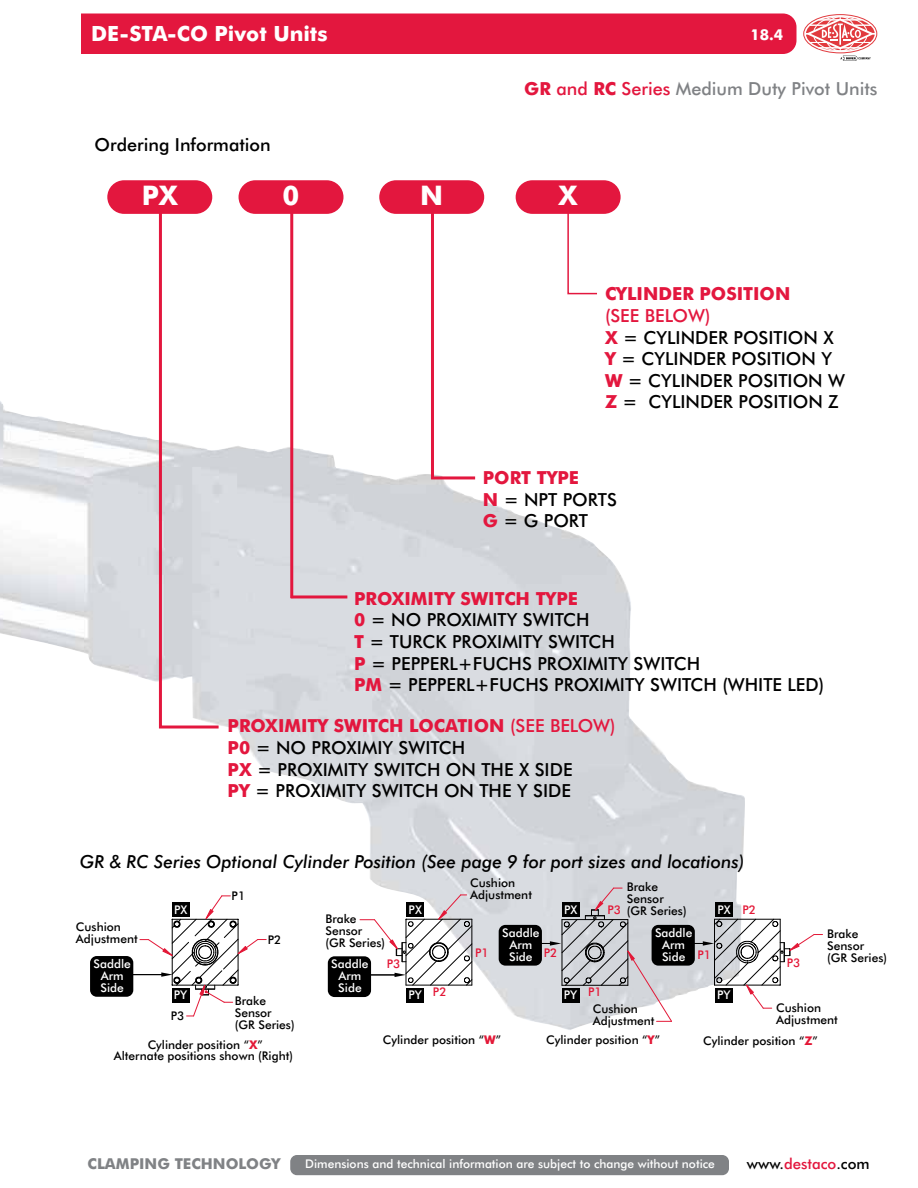
<style>
.page{position:relative;width:918px;height:1188px;background:#fff}
.page>*{position:absolute;margin:0;border:0;box-sizing:border-box;transform-origin:0 0}
.t1{font:700 27px "Futura BT";color:#fff}
.t2{font:700 21px "Futura BT";color:#fff}
.t3{font:500 18px/21.6px "Futura BT";color:#000}
.t4{font:italic 500 18px "Futura BT";color:#000}
.t5{font:500 18px "Futura BT";color:#808285}
.t6{font:700 18px "Futura BT";color:#e3173e}
.t7{font:700 15px "Futura BT";color:#808285}
.t8{font:500 15px "Futura BT";color:#000}
.t9{font:700 15px "Futura BT";color:#fff}
.t10{font:500 12px/12px "Futura BT";color:#000}
.t11{font:500 12px/12px "Futura BT";color:#fff;text-align:center}
.t12{font:500 12px "Futura BT";color:#e31837}
.s1{font-weight:700;color:#e3173e}
.s2{color:#e3173e}
.s3{font-weight:700;color:#e31837}
</style>
<div class="page">
<div style="left:14px;top:14px;width:782px;height:40px;background:#e3173e;border-radius:14px"></div>
<div style="left:10px;top:11px;width:71px;height:47px;background:#fff"></div>
<svg style="left:804px;top:15px;width:73px;height:38px"></svg>
<div style="left:803px;top:14px;width:74px;height:39px;border:1px solid #e13a3e;border-radius:50%"></div>
<div style="left:813px;top:16px;width:55px;height:35px;border:1px solid #fff;border-radius:50%"></div>
<svg style="left:805px;top:18px;width:70px;height:31px"></svg>
<svg style="left:841px;top:56px;width:30px;height:5px"></svg>
<div style="left:290px;top:1155px;width:439px;height:20px;background:#808285;border-radius:7px"></div>
<img style="left:0;top:395px;width:745px;height:635px">
<div style="left:239px;top:180px;width:105px;height:34px;background:#e3173e;border-radius:17px"></div>
<div style="left:107px;top:180px;width:105px;height:34px;background:#e3173e;border-radius:17px"></div>
<svg style="left:157px;top:207px;width:65px;height:523px"></svg>
<hr style="left:290px;top:210px;width:3px;height:388px;background:#e3173e">
<div style="left:516px;top:180px;width:105px;height:34px;background:#e3173e;border-radius:17px"></div>
<div style="left:379px;top:180px;width:105px;height:34px;background:#e3173e;border-radius:17px"></div>
<hr style="left:431px;top:210px;width:3px;height:269px;background:#e3173e">
<hr style="left:291px;top:595px;width:56px;height:3px;background:#e3173e">
<hr style="left:431px;top:476px;width:44px;height:3px;background:#e3173e">
<svg style="left:567px;top:213px;width:32px;height:82px"></svg>
<div style="left:406px;top:988px;width:18px;height:15px;background:#000"></div>
<div style="left:715px;top:902px;width:18px;height:15px;background:#000"></div>
<div style="left:90px;top:956px;width:43px;height:41px;background:#000;border-radius:7px"></div>
<hr style="left:127px;top:974px;width:39px;height:1px;background:#000">
<svg style="left:140px;top:895px;width:126px;height:122px"></svg>
<div style="left:328px;top:956px;width:43px;height:41px;background:#000;border-radius:7px"></div>
<svg style="left:360px;top:894px;width:113px;height:92px"></svg>
<div style="left:652px;top:925px;width:43px;height:41px;background:#000;border-radius:7px"></div>
<svg style="left:689px;top:918px;width:134px;height:91px"></svg>
<div style="left:499px;top:925px;width:43px;height:41px;background:#000;border-radius:7px"></div>
<svg style="left:536px;top:887px;width:137px;height:135px;background:#b9babe"></svg>
<p class="t2" style="left:91px;top:25px;width:238px">DE-STA-CO Pivot Units</p>
<p class="t3" style="left:94px;top:135px;width:178px">Ordering Information</p>
<p class="t9" style="left:750px;top:29px;width:34px">18. 4</p>
<p class="t5" style="left:524px;top:81px;width:355px"><span class="s1">GR</span> <span class="s2">and</span> <span class="s1">RC</span> <span class="s2">Series</span> Medium Duty Pivot Units</p>
<h1 class="t1" style="left:142px;top:185px;width:38px">PX</h1>
<h1 class="t1" style="left:283px;top:185px;width:18px">0</h1>
<h1 class="t1" style="left:420px;top:185px;width:25px">N</h1>
<h1 class="t1" style="left:559px;top:185px;width:21px">X</h1>
<p class="t6" style="left:605px;top:287px;width:187px">CYLINDER POSITION</p>
<p class="t3" style="left:605px;top:306px;width:242px"><span class="s2">(SEE BELOW)<br></span><span class="s1">X</span> = CYLINDER POSITION X<br><span class="s1">Y</span> = CYLINDER POSITION Y<br><span class="s1">W</span> = CYLINDER POSITION W<br><span class="s1">Z</span> = CYLINDER POSITION Z</p>
<p class="t3" style="left:483px;top:468px;width:136px"><span class="s1">PORT TYPE<br>N</span> = NPT PORTS<br><span class="s1">G</span> = G PORT</p>
<p class="t3" style="left:354px;top:589px;width:472px"><span class="s1">PROXIMITY SWITCH TYPE<br>0</span> = NO PROXIMITY SWITCH<br><span class="s1">T</span> = TURCK PROXIMITY SWITCH<br><span class="s1">P</span> = PEPPERL+FUCHS PROXIMITY SWITCH<br><span class="s1">PM</span> = PEPPERL+FUCHS PROXIMITY SWITCH (WHITE LED)</p>
<p class="t3" style="left:228px;top:717px;width:389px"><span class="s1">PROXIMITY SWITCH LOCATION</span> <span class="s2">(SEE BELOW)<br></span><span class="s1">P0</span> = NO PROXIMIY SWITCH<br><span class="s1">PX</span> = PROXIMITY SWITCH ON THE X SIDE<br><span class="s1">PY</span> = PROXIMITY SWITCH ON THE Y SIDE</p>
<p class="t4" style="left:80px;top:853px;width:666px">GR &amp; RC Series Optional Cylinder Position (See page 9 for port sizes and locations)</p>
<p class="t10" style="left:76px;top:922px;width:63px">Cushion<br>Adjustment</p>
<p class="t11" style="left:174px;top:905px;width:15px">PX</p>
<p class="t10" style="left:232px;top:891px;width:15px">P1</p>
<p class="t10" style="left:268px;top:935px;width:15px">P2</p>
<p class="t10" style="left:325px;top:914px;width:61px">Brake<br>Sensor (GR Series)</p>
<p class="t11" style="left:94px;top:959px;width:39px">Saddle<br>Arm<br>Side</p>
<p class="t11" style="left:331px;top:959px;width:39px">Saddle<br>Arm<br>Side</p>
<p class="t11" style="left:174px;top:990px;width:15px">PY</p>
<p class="t10" style="left:235px;top:996px;width:61px">Brake<br>Sensor (GR Series)</p>
<p class="t10" style="left:171px;top:1011px;width:15px">P3</p>
<p class="t12" style="left:387px;top:959px;width:15px">P3</p>
<p class="t11" style="left:409px;top:905px;width:15px">PX</p>
<p class="t11" style="left:408px;top:990px;width:15px">PY</p>
<p class="t12" style="left:433px;top:987px;width:15px">P2</p>
<p class="t10" style="left:470px;top:877px;width:63px">Cushion<br>Adjustment</p>
<p class="t11" style="left:564px;top:905px;width:15px">PX</p>
<p class="t10" style="left:627px;top:882px;width:61px">Brake<br>Sensor (GR Series)</p>
<p class="t12" style="left:607px;top:905px;width:15px">P3</p>
<p class="t11" style="left:717px;top:905px;width:15px">PX</p>
<p class="t12" style="left:743px;top:905px;width:15px">P2</p>
<p class="t12" style="left:475px;top:948px;width:15px">P1</p>
<p class="t11" style="left:502px;top:927px;width:39px">Saddle<br>Arm<br>Side</p>
<p class="t12" style="left:544px;top:948px;width:15px">P2</p>
<p class="t11" style="left:655px;top:927px;width:39px">Saddle<br>Arm<br>Side</p>
<p class="t12" style="left:698px;top:950px;width:15px">P1</p>
<p class="t12" style="left:787px;top:958px;width:15px">P3</p>
<p class="t10" style="left:827px;top:929px;width:61px">Brake<br>Sensor (GR Series)</p>
<p class="t11" style="left:564px;top:990px;width:15px">PY</p>
<p class="t12" style="left:588px;top:987px;width:15px">P1</p>
<p class="t11" style="left:717px;top:990px;width:15px">PY</p>
<p class="t10" style="left:593px;top:1004px;width:63px">Cushion<br>Adjustment</p>
<p class="t10" style="left:776px;top:1003px;width:63px">Cushion<br>Adjustment</p>
<p class="t10" style="left:114px;top:1040px;width:181px;line-height:11.1px;text-align:center">Cylinder position “<span class="s3">X</span>”<br>Alternate positions shown (Right)</p>
<p class="t10" style="left:383px;top:1034px;width:120px">Cylinder position “<span class="s3">W</span>”</p>
<p class="t10" style="left:703px;top:1035px;width:116px">Cylinder position “<span class="s3">Z</span>”</p>
<p class="t10" style="left:546px;top:1035px;width:115px">Cylinder position “<span class="s3">Y</span>”</p>
<p class="t7" style="left:88px;top:1158px;width:194px">CLAMPING TECHNOLOGY</p>
<p class="t11" style="left:305px;top:1159px;width:411px">Dimensions and technical information are subject to change without notice</p>
<p class="t8" style="left:747px;top:1158px;width:124px">www.<span class="s2">destaco</span>.com</p>
</div>
